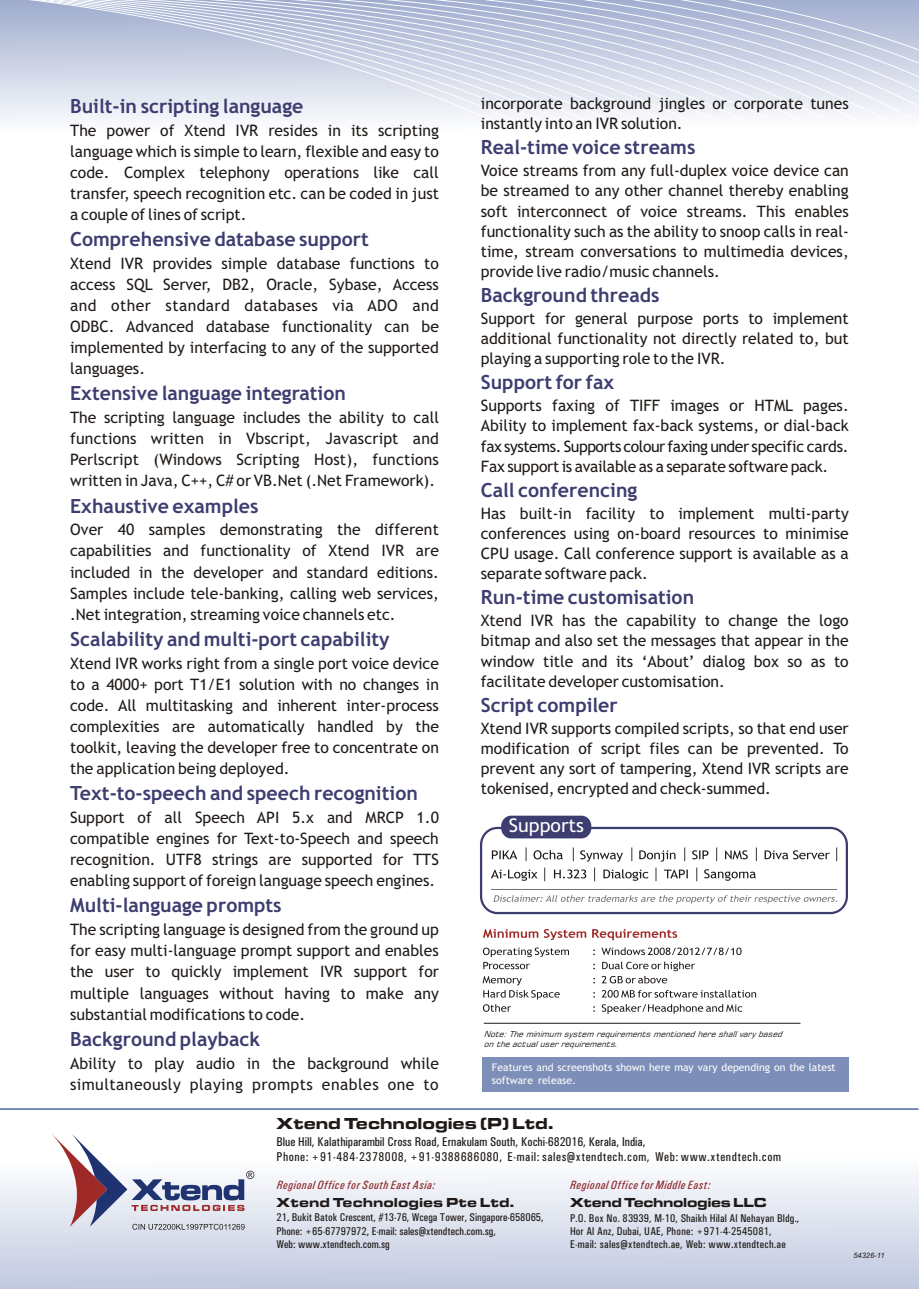
<style>
.page{position:relative;width:919px;height:1289px;background:#fff}
.page>*{position:absolute;margin:0;border:0;box-sizing:border-box;transform-origin:0 0}
.t1{font:700 19.5px "Trebuchet MS";color:#3d3d70}
.t2{font:18.9px "Trebuchet MS";color:#fff}
.t3{font:16.5px "Microgramma D Bold Exte";letter-spacing:.04em;color:#1f1a17}
.t4{font:15.75px/21px "Trebuchet MS";color:#1f1a17;text-align:justify}
.t5{font:15.75px/21px "Trebuchet MS";letter-spacing:.03em;color:#1f1a17}
.t6{font:13.5px "Microgramma D Bold Exte";letter-spacing:.045em;color:#1f1a17}
.t7{font:13.5px "Microgramma D Bold Exte";letter-spacing:.025em;color:#1f1a17}
.t8{font:500 condensed 12.75px/15px "Univers";color:#1f1a17}
.t9{font:italic 500 condensed 12px "Univers";letter-spacing:.045em;color:#8c2929}
.t10{font:500 condensed 11.25px/13.4px "Univers";letter-spacing:.02em;color:#1f1a17}
.t11{font:500 condensed 11.25px/13.4px "Univers";color:#1f1a17}
.t12{font:10.5px/12.1px "Trebuchet MS";color:#fff}
.t13{font:italic 8.25px/10.1px "Square 721 BT";color:#1f1a17}
.t14{font:italic 7.5px "Arial";color:#1f1a17}
</style>
<div class="page">
<img style="left:0;top:1173px;width:918px;height:115px">
<svg style="left:0;top:1108px;width:918px;height:2px"></svg>
<svg style="left:0;top:0;width:918px;height:120px"></svg>
<div style="left:482px;top:1057px;width:366px;height:34px;background:#7d8fb8"></div>
<div style="left:480px;top:826px;width:367px;height:88px;border:2px solid #3d3d70;border-radius:17px"></div>
<div style="left:501px;top:815px;width:90px;height:23px;background:#3d3d70;border-radius:10px"></div>
<svg style="left:493px;top:895px;width:344px;height:8px"></svg>
<hr style="left:491px;top:889px;width:346px;height:1px;background:#737070">
<svg style="left:483px;top:929px;width:194px;height:11px"></svg>
<svg style="left:482px;top:947px;width:274px;height:66px"></svg>
<svg style="left:836px;top:847px;width:1px;height:14px"></svg>
<svg style="left:484px;top:1022px;width:317px;height:1px"></svg>
<svg style="left:491px;top:847px;width:338px;height:35px"></svg>
<svg style="left:52px;top:1134px;width:202px;height:95px"></svg>
<p class="t4" style="left:481px;top:95px;width:369px;line-height:20.1px">incorporate background jingles or corporate tunes instantly into an IVR solution.</p>
<p class="t4" style="left:481px;top:162px;width:369px;line-height:20.1px">Voice streams from any full-duplex voice device can be streamed to any other channel thereby enabling soft interconnect of voice streams. This enables functionality such as the ability to snoop calls in real&shy;time, stream conversations to multimedia devices, provide live radio/music channels.</p>
<p class="t4" style="left:481px;top:310px;width:369px;line-height:20.1px">Support for general purpose ports to implement additional functionality not directly related to, but playing a supporting role to the IVR.</p>
<p class="t4" style="left:481px;top:397px;width:369px;line-height:20.1px">Supports faxing of TIFF images or HTML pages.<br>Ability to implement fax-back systems, or dial-back fax systems. Supports colour faxing under specific cards.<br>Fax support is available as a separate software pack.</p>
<p class="t4" style="left:481px;top:504px;width:369px;line-height:20.1px">Has built-in facility to implement multi-party conferences using on-board resources to minimise CPU usage. Call conference support is available as a separate software pack.</p>
<p class="t4" style="left:481px;top:612px;width:369px;line-height:20.1px">Xtend IVR has the capability to change the logo bitmap and also set the messages that appear in the window title and its ‘About’ dialog box so as to facilitate developer customisation.</p>
<p class="t4" style="left:480px;top:719px;width:369px;line-height:20.1px">Xtend IVR supports compiled scripts, so that end user modification of script files can be prevented. To prevent any sort of tampering, Xtend IVR scripts are tokenised, encrypted and check-summed.</p>
<p class="t1" style="left:70px;top:98px;width:235px">Built-in scripting language</p>
<p class="t4" style="left:70px;top:121px;width:370px">The power of Xtend IVR resides in its scripting language which is simple to learn, flexible and easy to code. Complex telephony operations like call transfer, speech recognition etc. can be coded in just a couple of lines of script.</p>
<p class="t4" style="left:70px;top:254px;width:370px">Xtend IVR provides simple database functions to access SQL Server, DB2, Oracle, Sybase, Access and other standard databases via ADO and ODBC. Advanced database functionality can be implemented by interfacing to any of the supported languages.</p>
<p class="t4" style="left:70px;top:408px;width:370px">The scripting language includes the ability to call functions written in Vbscript, Javascript and Perlscript (Windows Scripting Host), functions written in Java, C++, C# or VB.Net (.Net Framework).</p>
<p class="t4" style="left:70px;top:520px;width:370px">Over 40 samples demonstrating the different capabilities and functionality of Xtend IVR are included in the developer and standard editions.<br>Samples include tele-banking, calling web services, .Net integration, streaming voice channels etc.</p>
<p class="t4" style="left:70px;top:654px;width:370px">Xtend IVR works right from a single port voice device to a 4000+ port T1/E1 solution with no changes in code. All multitasking and inherent inter-process complexities are automatically handled by the toolkit, leaving the developer free to concentrate on the application being deployed.</p>
<p class="t4" style="left:70px;top:808px;width:370px">Support of all Speech API 5.x and MRCP 1.0 compatible engines for Text-to-Speech and speech recognition. UTF8 strings are supported for TTS enabling support of foreign language speech engines.</p>
<p class="t4" style="left:70px;top:920px;width:370px">The scripting language is designed from the ground up for easy multi-language prompt support and enables the user to quickly implement IVR support for multiple languages without having to make any substantial modifications to code.</p>
<p class="t5" style="left:70px;top:1053px;width:370px">Ability to play audio in the background while simultaneously playing prompts enables one to</p>
<p class="t12" style="left:492px;top:1062px;width:345px">Features and screenshots shown here may vary depending on the latest software release.</p>
<p class="t1" style="left:480px;top:140px;width:216px">Real-time voice streams</p>
<p class="t1" style="left:70px;top:231px;width:300px">Comprehensive database support</p>
<p class="t1" style="left:480px;top:287px;width:180px">Background threads</p>
<p class="t1" style="left:480px;top:375px;width:135px">Support for fax</p>
<p class="t1" style="left:70px;top:386px;width:277px">Extensive language integration</p>
<p class="t1" style="left:480px;top:482px;width:158px">Call conferencing</p>
<p class="t1" style="left:70px;top:498px;width:190px">Exhaustive examples</p>
<p class="t1" style="left:480px;top:590px;width:215px">Run-time customisation</p>
<p class="t1" style="left:70px;top:631px;width:321px">Scalability and multi-port capability</p>
<p class="t1" style="left:480px;top:697px;width:138px">Script compiler</p>
<p class="t1" style="left:70px;top:785px;width:349px">Text-to-speech and speech recognition</p>
<p class="t2" style="left:509px;top:818px;width:77px">Supports</p>
<p class="t1" style="left:70px;top:898px;width:213px">Multi-language prompts</p>
<p class="t13" style="left:484px;top:1029px;width:299px">Note: The minimum system requirements mentioned here shall vary based on the actual user requirements.</p>
<p class="t1" style="left:70px;top:1031px;width:192px">Background playback</p>
<p class="t3" style="left:276px;top:1117px;width:278px">Xtend Technologies (P) Ltd.</p>
<p class="t8" style="left:276px;top:1135px;width:506px">Blue Hill, Kalathiparambil Cross Road, Ernakulam South, Kochi-682016, Kerala, India,<br>Phone: +91-484-2378008, +91-9388686080, E-mail: sales@xtendtech.com, Web: www.xtendtech.com</p>
<p class="t9" style="left:277px;top:1180px;width:160px">Regional Office for South East Asia:</p>
<p class="t6" style="left:276px;top:1197px;width:239px">Xtend Technologies Pte Ltd.</p>
<p class="t11" style="left:276px;top:1211px;width:268px">21, Bukit Batok Crescent, #13-76, Wcega Tower, Singapore-658065,<br>Phone: +65-67797972, E-mail: sales@xtendtech.com.sg,<br>Web: www.xtendtech.com.sg</p>
<p class="t9" style="left:570px;top:1180px;width:142px">Regional Office for Middle East:</p>
<p class="t7" style="left:570px;top:1197px;width:198px">Xtend Technologies LLC</p>
<p class="t10" style="left:570px;top:1212px;width:231px">P.O. Box No. 83939, M-10, Shaikh Hilal Al Nehayan Bldg.,<br>Hor Al Anz, Dubai, UAE, Phone: +971-4-2545081,<br>E-mail: sales@xtendtech.ae, Web: www.xtendtech.ae</p>
<p class="t14" style="left:853px;top:1252px;width:33px">54326-11</p>
</div>
